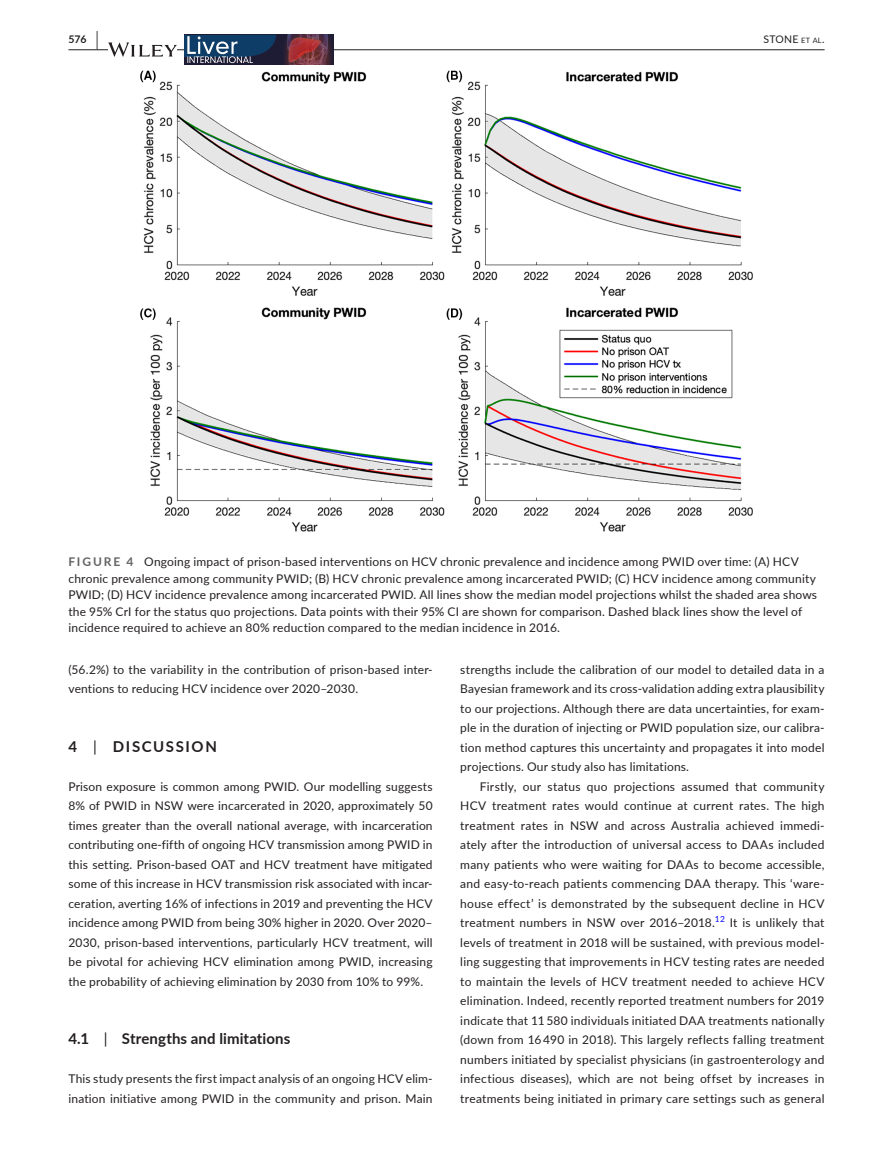
<style>
.page{position:relative;width:893px;height:1174px;background:#fff}
.page>*{position:absolute;margin:0;border:0;box-sizing:border-box;transform-origin:0 0}
.t1{font:700 15px "Lato";letter-spacing:.01em;color:#231f20}
.t2{font:700 15px "Lato";letter-spacing:.11em;color:#231f20}
.t3{font:12px/19.5px "Lato";letter-spacing:.015em;color:#231f20}
.t4{font:10.5px "Lato";letter-spacing:.02em;color:#231f20}
.t5{font:700 10.5px "Lato";color:#231f20}
.s1{font-size:19.5px}
.s2{font-size:7.35px}
.s3{font-weight:700;color:#636366}
.s4{font-weight:400}
</style>
<div class="page">
<hr style="left:68px;top:49px;width:756px;height:1px;background:#231f20">
<svg style="left:108px;top:42px;width:69px;height:15px"></svg>
<img style="left:185px;top:35px;width:148px;height:30px">
<div style="left:185px;top:35px;width:62px;height:21px;background:#0e3e67"></div>
<svg style="left:187px;top:35px;width:89px;height:28px"></svg>
<img style="left:140px;top:70px;width:613px;height:462px">
<p class="t5" style="left:68px;top:31px;width:31px">576 <span class="s1">|</span></p>
<p class="t4" style="left:763px;top:31px;width:63px">STONE <span class="s2">et al</span>.</p>
<p class="t3" style="left:68px;top:553px;width:750px;line-height:16.5px"><span class="s3">FIGURE 4</span> Ongoing impact of prison-based interventions on HCV chronic prevalence and incidence among PWID over time: (A) HCV chronic prevalence among community PWID; (B) HCV chronic prevalence among incarcerated PWID; (C) HCV incidence among community PWID; (D) HCV incidence prevalence among incarcerated PWID. All lines show the median model projections whilst the shaded area shows the 95% CrI for the status quo projections. Data points with their 95% CI are shown for comparison. Dashed black lines show the level of incidence required to achieve an 80% reduction compared to the median incidence in 2016.</p>
<p class="t3" style="left:68px;top:659px;width:366px">(56.2%) to the variability in the contribution of prison-based inter&shy;ventions to reducing HCV incidence over 2020–2030.</p>
<p class="t2" style="left:68px;top:735px;width:150px">4 <span class="s4">|</span> DISCUSSION</p>
<p class="t3" style="left:68px;top:776px;width:366px;text-align:justify">Prison exposure is common among PWID. Our modelling suggests 8% of PWID in NSW were incarcerated in 2020, approximately 50 times greater than the overall national average, with incarceration contributing one-fifth of ongoing HCV transmission among PWID in this setting. Prison-based OAT and HCV treatment have mitigated some of this increase in HCV transmission risk associated with incar&shy;ceration, averting 16% of infections in 2019 and preventing the HCV incidence among PWID from being 30% higher in 2020. Over 2020– 2030, prison-based interventions, particularly HCV treatment, will be pivotal for achieving HCV elimination among PWID, increasing the probability of achieving elimination by 2030 from 10% to 99%.</p>
<p class="t1" style="left:68px;top:1028px;width:223px">4.1 <span class="s4">|</span> Strengths and limitations</p>
<p class="t3" style="left:68px;top:1068px;width:366px">This study presents the first impact analysis of an ongoing HCV elim&shy;ination initiative among PWID in the community and prison. Main</p>
<p class="t3" style="left:460px;top:659px;width:366px;text-align:justify">strengths include the calibration of our model to detailed data in a Bayesian framework and its cross-validation adding extra plausibility to our projections. Although there are data uncertainties, for exam&shy;ple in the duration of injecting or PWID population size, our calibra&shy;tion method captures this uncertainty and propagates it into model projections. Our study also has limitations.</p>
<p class="t3" style="left:460px;top:776px;width:366px;text-align:justify;text-indent:20px">Firstly, our status quo projections assumed that community HCV treatment rates would continue at current rates. The high treatment rates in NSW and across Australia achieved immedi&shy;ately after the introduction of universal access to DAAs included many patients who were waiting for DAAs to become accessible, and easy-to-reach patients commencing DAA therapy. This ‘ware&shy;house effect’ is demonstrated by the subsequent decline in HCV treatment numbers in NSW over 2016–2018.<sup>12</sup> It is unlikely that levels of treatment in 2018 will be sustained, with previous model&shy;ling suggesting that improvements in HCV testing rates are needed to maintain the levels of HCV treatment needed to achieve HCV elimination. Indeed, recently reported treatment numbers for 2019 indicate that 11 580 individuals initiated DAA treatments nationally (down from 16 490 in 2018). This largely reflects falling treatment numbers initiated by specialist physicians (in gastroenterology and infectious diseases), which are not being offset by increases in treatments being initiated in primary care settings such as general</p>
</div>
